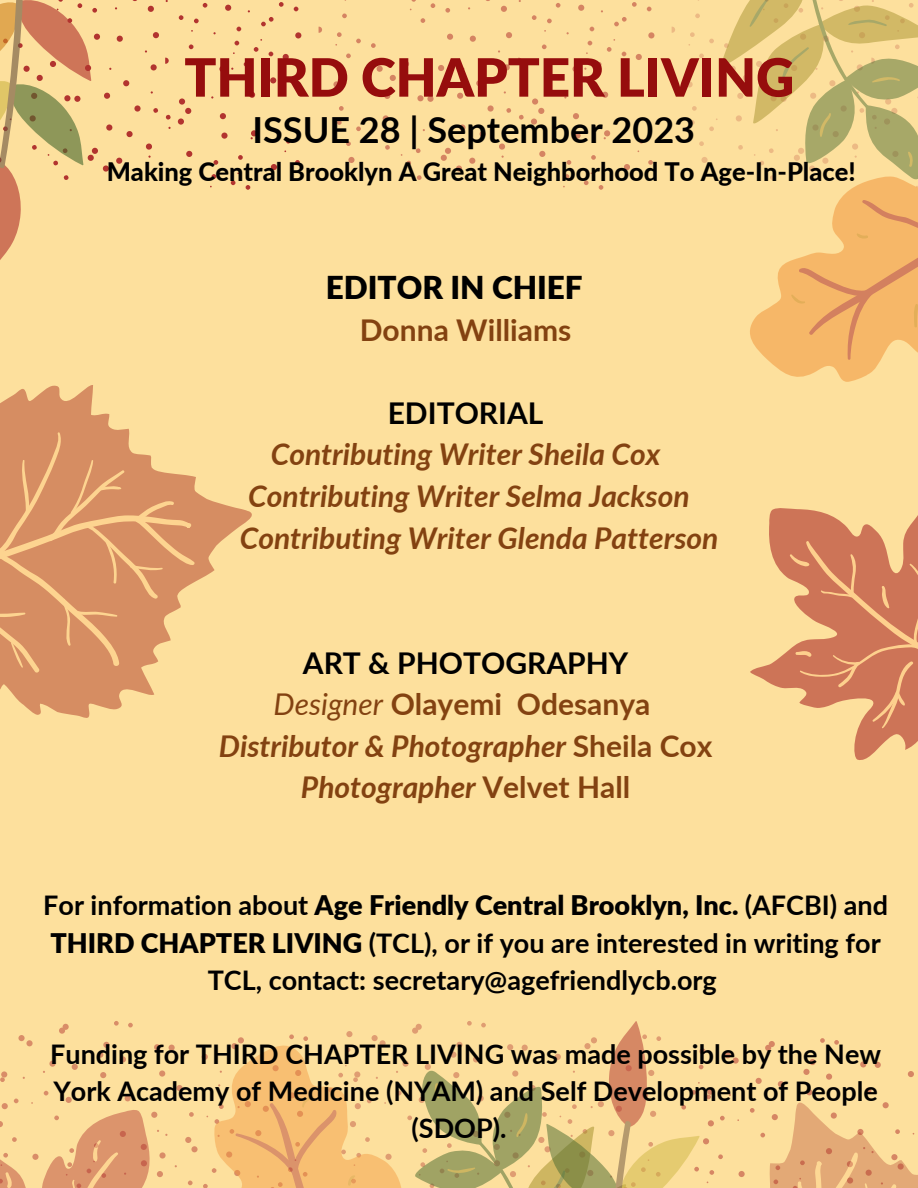
<style>
.page{position:relative;width:918px;height:1188px;background:#fde09d}
.page>*{position:absolute;margin:0;border:0;box-sizing:border-box;transform-origin:0 0}
.t1{font:900 52.8px "Lato";color:#960d0d}
.t2{font:700 36px "Lato";color:#000}
.t3{font:900 31.5px "Lato";color:#000}
.t4{font:italic 700 30px "Lato";color:#834211}
.t5{font:700 30px "Lato";color:#834211}
.t6{font:700 30px "Lato";color:#000}
.t7{font:700 27px/37.2px "Lato";color:#000;text-align:center}
.t8{font:800 25.5px "Lato";color:#000}
.s1{font-weight:400;font-style:italic}
.s2{font-style:normal}
.s3{font-weight:900}
</style>
<div class="page">
<svg style="left:283px;top:54px;width:6px;height:6px"></svg>
<svg style="left:148px;top:6px;width:6px;height:6px"></svg>
<svg style="left:249px;top:92px;width:6px;height:6px"></svg>
<div style="left:179px;top:98px;width:6px;height:7px;background:#b2342f;border-radius:50%"></div>
<svg style="left:225px;top:5px;width:6px;height:6px"></svg>
<svg style="left:220px;top:113px;width:6px;height:6px"></svg>
<svg style="left:186px;top:151px;width:6px;height:6px"></svg>
<svg style="left:185px;top:108px;width:6px;height:6px"></svg>
<svg style="left:153px;top:32px;width:6px;height:6px"></svg>
<svg style="left:134px;top:105px;width:7px;height:7px"></svg>
<div style="left:151px;top:64px;width:6px;height:7px;background:#b2342f;border-radius:50%"></div>
<div style="left:178px;top:118px;width:6px;height:7px;background:#b2342f;border-radius:50%"></div>
<div style="left:219px;top:66px;width:7px;height:6px;background:#b2342f;border-radius:50%"></div>
<svg style="left:269px;top:52px;width:4px;height:4px"></svg>
<svg style="left:235px;top:41px;width:4px;height:4px"></svg>
<svg style="left:270px;top:77px;width:6px;height:6px"></svg>
<svg style="left:237px;top:27px;width:4px;height:4px"></svg>
<svg style="left:254px;top:47px;width:4px;height:5px"></svg>
<svg style="left:244px;top:62px;width:4px;height:5px"></svg>
<svg style="left:294px;top:7px;width:4px;height:4px"></svg>
<div style="left:295px;top:32px;width:6px;height:7px;background:#b2342f;border-radius:50%"></div>
<svg style="left:279px;top:2px;width:5px;height:5px"></svg>
<svg style="left:261px;top:17px;width:13px;height:9px"></svg>
<svg style="left:271px;top:164px;width:6px;height:6px"></svg>
<svg style="left:286px;top:139px;width:5px;height:5px"></svg>
<div style="left:221px;top:133px;width:7px;height:6px;background:#b2342f;border-radius:50%"></div>
<svg style="left:251px;top:130px;width:6px;height:9px"></svg>
<svg style="left:295px;top:160px;width:5px;height:5px"></svg>
<svg style="left:246px;top:185px;width:4px;height:5px"></svg>
<svg style="left:212px;top:174px;width:4px;height:5px"></svg>
<svg style="left:214px;top:160px;width:4px;height:5px"></svg>
<svg style="left:231px;top:180px;width:4px;height:5px"></svg>
<svg style="left:238px;top:155px;width:5px;height:5px"></svg>
<svg style="left:179px;top:15px;width:5px;height:5px"></svg>
<svg style="left:194px;top:19px;width:5px;height:4px"></svg>
<svg style="left:165px;top:58px;width:4px;height:6px"></svg>
<svg style="left:203px;top:3px;width:4px;height:5px"></svg>
<svg style="left:189px;top:44px;width:5px;height:5px"></svg>
<svg style="left:166px;top:115px;width:5px;height:5px"></svg>
<svg style="left:153px;top:108px;width:5px;height:5px"></svg>
<svg style="left:145px;top:143px;width:7px;height:7px"></svg>
<svg style="left:636px;top:54px;width:6px;height:6px"></svg>
<svg style="left:501px;top:6px;width:6px;height:6px"></svg>
<svg style="left:602px;top:92px;width:6px;height:6px"></svg>
<div style="left:532px;top:98px;width:6px;height:7px;background:#d58462;border-radius:50%"></div>
<svg style="left:578px;top:5px;width:6px;height:6px"></svg>
<svg style="left:573px;top:113px;width:6px;height:6px"></svg>
<svg style="left:445px;top:8px;width:5px;height:5px"></svg>
<svg style="left:438px;top:65px;width:6px;height:6px"></svg>
<svg style="left:333px;top:81px;width:7px;height:7px"></svg>
<div style="left:348px;top:157px;width:7px;height:6px;background:#d58462;border-radius:50%"></div>
<svg style="left:539px;top:151px;width:6px;height:6px"></svg>
<svg style="left:469px;top:158px;width:6px;height:6px"></svg>
<svg style="left:538px;top:108px;width:6px;height:6px"></svg>
<svg style="left:506px;top:32px;width:6px;height:6px"></svg>
<svg style="left:447px;top:34px;width:6px;height:6px"></svg>
<svg style="left:487px;top:105px;width:7px;height:7px"></svg>
<svg style="left:384px;top:93px;width:6px;height:6px"></svg>
<svg style="left:431px;top:3px;width:4px;height:5px"></svg>
<div style="left:504px;top:64px;width:6px;height:7px;background:#d58462;border-radius:50%"></div>
<div style="left:427px;top:96px;width:7px;height:6px;background:#d58462;border-radius:50%"></div>
<svg style="left:459px;top:124px;width:7px;height:7px"></svg>
<div style="left:531px;top:118px;width:6px;height:7px;background:#d58462;border-radius:50%"></div>
<svg style="left:377px;top:66px;width:6px;height:6px"></svg>
<svg style="left:470px;top:36px;width:6px;height:6px"></svg>
<svg style="left:421px;top:18px;width:4px;height:5px"></svg>
<svg style="left:403px;top:61px;width:6px;height:6px"></svg>
<svg style="left:476px;top:80px;width:6px;height:6px"></svg>
<div style="left:572px;top:66px;width:7px;height:6px;background:#d58462;border-radius:50%"></div>
<svg style="left:622px;top:52px;width:4px;height:4px"></svg>
<svg style="left:588px;top:41px;width:4px;height:4px"></svg>
<div style="left:623px;top:77px;width:6px;height:7px;background:#d58462;border-radius:50%"></div>
<svg style="left:590px;top:27px;width:4px;height:4px"></svg>
<svg style="left:607px;top:47px;width:5px;height:5px"></svg>
<svg style="left:597px;top:62px;width:5px;height:5px"></svg>
<svg style="left:647px;top:7px;width:5px;height:4px"></svg>
<svg style="left:648px;top:32px;width:6px;height:7px"></svg>
<svg style="left:632px;top:2px;width:5px;height:5px"></svg>
<svg style="left:614px;top:17px;width:13px;height:9px"></svg>
<svg style="left:371px;top:43px;width:5px;height:5px"></svg>
<svg style="left:337px;top:32px;width:5px;height:5px"></svg>
<svg style="left:356px;top:39px;width:5px;height:4px"></svg>
<svg style="left:346px;top:53px;width:5px;height:5px"></svg>
<svg style="left:624px;top:164px;width:6px;height:6px"></svg>
<svg style="left:639px;top:139px;width:5px;height:5px"></svg>
<svg style="left:574px;top:133px;width:7px;height:6px"></svg>
<svg style="left:604px;top:130px;width:6px;height:9px"></svg>
<svg style="left:648px;top:160px;width:5px;height:5px"></svg>
<svg style="left:599px;top:185px;width:4px;height:5px"></svg>
<svg style="left:565px;top:174px;width:4px;height:5px"></svg>
<svg style="left:567px;top:160px;width:4px;height:5px"></svg>
<svg style="left:584px;top:180px;width:5px;height:5px"></svg>
<svg style="left:591px;top:155px;width:5px;height:5px"></svg>
<svg style="left:337px;top:120px;width:5px;height:5px"></svg>
<svg style="left:339px;top:106px;width:5px;height:5px"></svg>
<svg style="left:356px;top:126px;width:5px;height:5px"></svg>
<svg style="left:346px;top:141px;width:5px;height:5px"></svg>
<svg style="left:319px;top:27px;width:3px;height:6px"></svg>
<svg style="left:342px;top:13px;width:5px;height:5px"></svg>
<svg style="left:532px;top:15px;width:5px;height:5px"></svg>
<svg style="left:547px;top:19px;width:5px;height:4px"></svg>
<svg style="left:518px;top:58px;width:4px;height:6px"></svg>
<svg style="left:556px;top:3px;width:5px;height:5px"></svg>
<svg style="left:542px;top:44px;width:5px;height:5px"></svg>
<svg style="left:457px;top:92px;width:7px;height:7px"></svg>
<svg style="left:519px;top:115px;width:5px;height:5px"></svg>
<svg style="left:417px;top:95px;width:7px;height:7px"></svg>
<svg style="left:506px;top:108px;width:5px;height:5px"></svg>
<svg style="left:389px;top:74px;width:7px;height:7px"></svg>
<svg style="left:499px;top:143px;width:6px;height:7px"></svg>
<svg style="left:440px;top:148px;width:22px;height:24px"></svg>
<svg style="left:382px;top:115px;width:7px;height:7px"></svg>
<svg style="left:401px;top:148px;width:20px;height:18px"></svg>
<svg style="left:417px;top:175px;width:5px;height:5px"></svg>
<svg style="left:385px;top:145px;width:5px;height:5px"></svg>
<svg style="left:479px;top:131px;width:7px;height:7px"></svg>
<svg style="left:750px;top:508px;width:66px;height:179px"></svg>
<svg style="left:779px;top:511px;width:139px;height:249px"></svg>
<svg style="left:776px;top:367px;width:100px;height:15px"></svg>
<svg style="left:672px;top:0;width:246px;height:367px"></svg>
<svg style="left:0;top:0;width:138px;height:260px"></svg>
<svg style="left:0;top:385px;width:252px;height:333px"></svg>
<svg style="left:0;top:425px;width:204px;height:250px"></svg>
<svg style="left:0;top:1021px;width:396px;height:167px"></svg>
<svg style="left:396px;top:1021px;width:522px;height:167px"></svg>
<p class="t1" style="left:184px;top:45px;width:611px">THIRD CHAPTER LIVING</p>
<p class="t2" style="left:253px;top:107px;width:444px">ISSUE 28 | September 2023</p>
<p class="t8" style="left:107px;top:156px;width:751px">Making Central Brooklyn A Great Neighborhood To Age-In-Place!</p>
<p class="t3" style="left:326px;top:268px;width:258px">EDITOR IN CHIEF</p>
<p class="t5" style="left:360px;top:311px;width:213px">Donna Williams</p>
<p class="t6" style="left:388px;top:394px;width:157px">EDITORIAL</p>
<p class="t4" style="left:271px;top:436px;width:391px">Contributing Writer Sheila Cox</p>
<p class="t4" style="left:248px;top:477px;width:443px">Contributing Writer Selma Jackson</p>
<p class="t4" style="left:240px;top:519px;width:480px">Contributing Writer Glenda Patterson</p>
<p class="t6" style="left:303px;top:644px;width:327px">ART &amp; PHOTOGRAPHY</p>
<p class="t5" style="left:274px;top:686px;width:378px"><span class="s1">Designer</span> Olayemi Odesanya</p>
<p class="t4" style="left:219px;top:727px;width:495px">Distributor &amp; Photographer <span class="s2">Sheila Cox</span></p>
<p class="t4" style="left:301px;top:769px;width:331px">Photographer <span class="s2">Velvet Hall</span></p>
<p class="t7" style="left:43px;top:886px;width:846px">For information about <span class="s3">Age Friendly Central Brooklyn, Inc.</span> (AFCBI) and<br><span class="s3">THIRD CHAPTER LIVING</span> (TCL), or if you are interested in writing for<br>TCL, contact: secretary@agefriendlycb.org</p>
<p class="t7" style="left:50px;top:1035px;width:832px">Funding for THIRD CHAPTER LIVING was made possible by the New<br>York Academy of Medicine (NYAM) and Self Development of People (SDOP).</p>
</div>
